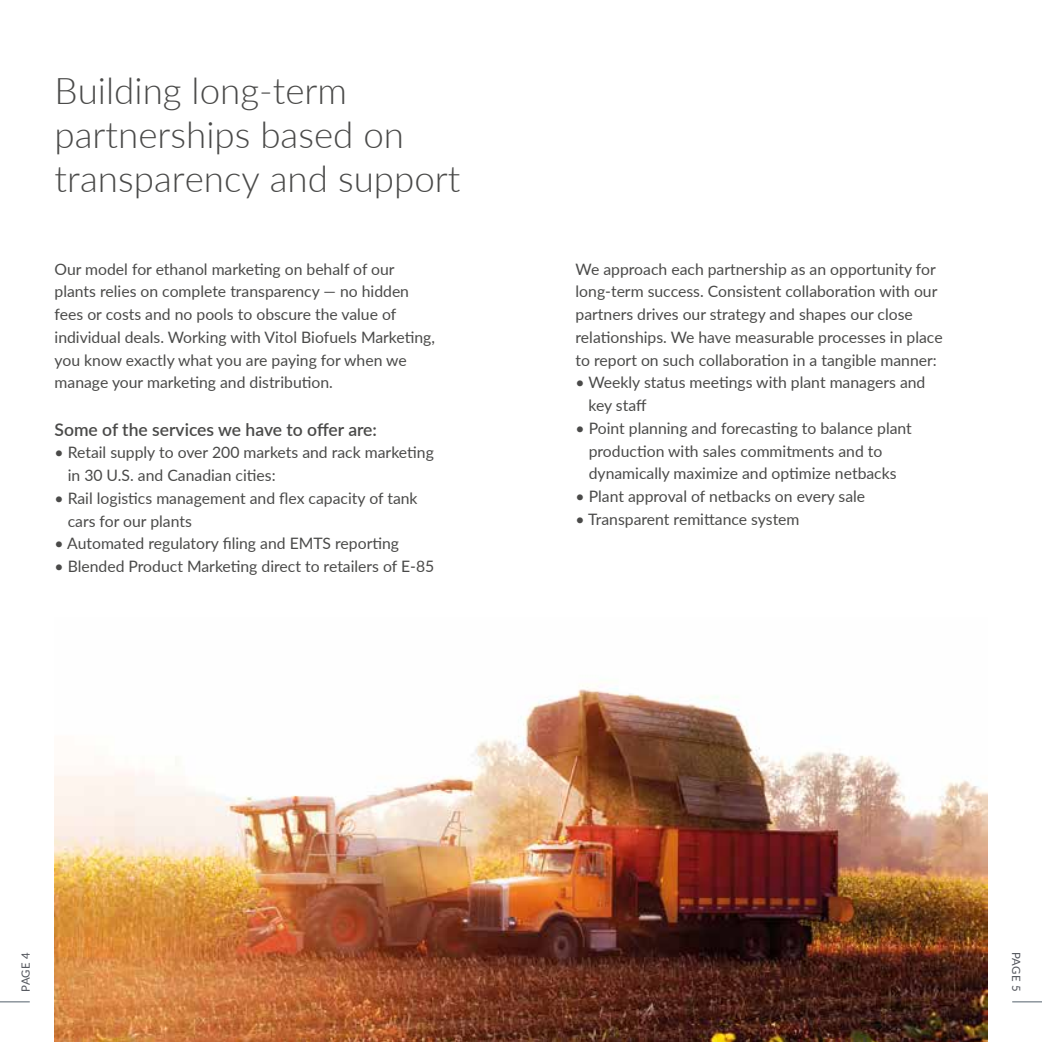
<style>
.page{position:relative;width:1042px;height:1042px;background:#fff}
.page>*{position:absolute;margin:0;border:0;box-sizing:border-box;transform-origin:0 0}
.t1{font:300 36.75px/44.1px "Lato";color:#4a4a49}
.t2{font:600 17.5px "Lato";color:#4a4a49}
.t3{font:15.75px/22.8px "Lato";color:#4a4a49}
.t4{font:11.38px "Lato";letter-spacing:.005em;color:#50535a}
</style>
<div class="page">
<hr style="left:0;top:1001px;width:30px;height:1px;background:#54616c">
<hr style="left:1012px;top:1001px;width:30px;height:1px;background:#54616c">
<img style="left:55px;top:685px;width:932px;height:357px">
<h1 class="t1" style="left:55px;top:67px;width:407px">Building long-term partnerships based on transparency and support</h1>
<p class="t3" style="left:55px;top:257px;width:382px">Our model for ethanol marketing on behalf of our plants relies on complete transparency — no hidden fees or costs and no pools to obscure the value of individual deals. Working with Vitol Biofuels Marketing, you know exactly what you are paying for when we manage your marketing and distribution.</p>
<p class="t2" style="left:55px;top:417px;width:324px">Some of the services we have to offer are:</p>
<p class="t3" style="left:68px;top:441px;width:368px;text-indent:-13px">• Retail supply to over 200 markets and rack marketing in 30 U.S. and Canadian cities:</p>
<p class="t3" style="left:68px;top:486px;width:351px;text-indent:-13px">• Rail logistics management and flex capacity of tank cars for our plants</p>
<p class="t3" style="left:55px;top:532px;width:346px">• Automated regulatory filing and EMTS reporting</p>
<p class="t3" style="left:55px;top:554px;width:381px">• Blended Product Marketing direct to retailers of E-85</p>
<p class="t3" style="left:575px;top:257px;width:368px">We approach each partnership as an opportunity for long-term success. Consistent collaboration with our partners drives our strategy and shapes our close relationships. We have measurable processes in place to report on such collaboration in a tangible manner:</p>
<p class="t3" style="left:588px;top:371px;width:338px;text-indent:-13px">• Weekly status meetings with plant managers and key staff</p>
<p class="t3" style="left:589px;top:416px;width:325px;text-indent:-13px">• Point planning and forecasting to balance plant production with sales commitments and to dynamically maximize and optimize netbacks</p>
<p class="t3" style="left:575px;top:484px;width:291px">• Plant approval of netbacks on every sale</p>
<p class="t3" style="left:575px;top:507px;width:225px">• Transparent remittance system</p>
<p class="t4" style="left:17px;top:992px;width:41px;rotate:-90deg">PAGE 4</p>
<p class="t4" style="left:1024px;top:952px;width:41px;rotate:90deg">PAGE 5</p>
</div>
